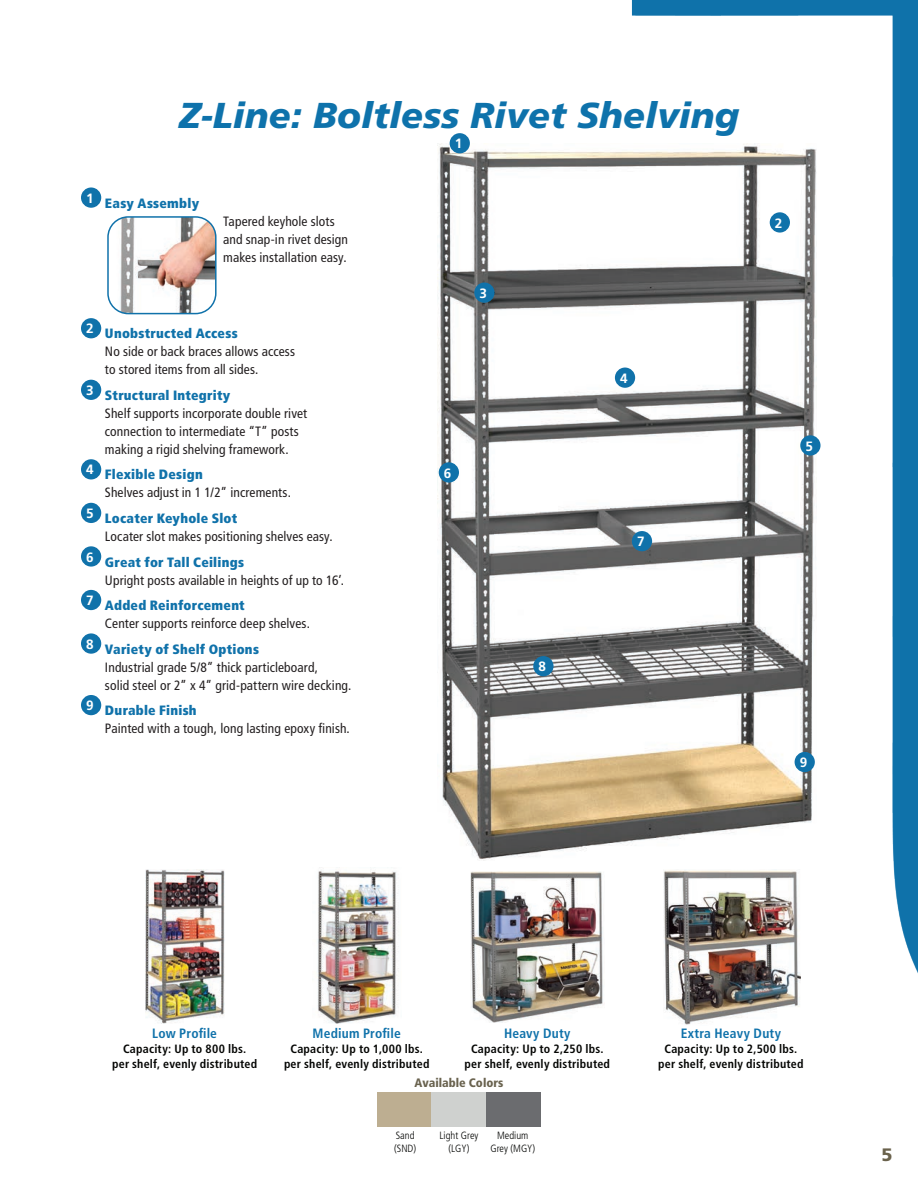
<style>
.page{position:relative;width:918px;height:1188px;background:#fff}
.page>*{position:absolute;margin:0;border:0;box-sizing:border-box;transform-origin:0 0}
.t1{font:italic 900 36px "Frutiger LT Std";color:#0e72ab}
.t2{font:900 18px "Frutiger LT Std";color:#6a624c}
.t3{font:condensed 13.5px/18px "Frutiger LT Std";letter-spacing:.01em;color:#231f20}
.t4{font:700 condensed 13.5px "Frutiger LT Std";letter-spacing:.015em;color:#1072aa}
.t5{font:900 condensed 13.5px "Frutiger LT Std";letter-spacing:.02em;color:#1072aa}
.t6{font:700 13.5px "Frutiger LT Std";color:#fff}
.t7{font:900 condensed 12.3px "Frutiger LT Std";color:#69624e}
.t8{font:700 condensed 12px/15px "Frutiger LT Std";letter-spacing:.015em;color:#040503;text-align:center}
.t9{font:300 condensed 10.5px/12.6px "Frutiger LT Std";color:#040503;text-align:center}
.s1{font-weight:900;color:#1072aa}
</style>
<div class="page">
<img style="left:438px;top:144px;width:190px;height:717px">
<img style="left:628px;top:0;width:290px;height:973px">
<div style="left:450px;top:133px;width:20px;height:20px;background:#1072aa;border-radius:50%"></div>
<div style="left:770px;top:212px;width:20px;height:21px;background:#1072aa;border-radius:50%"></div>
<div style="left:474px;top:283px;width:21px;height:20px;background:#1072aa;border-radius:50%"></div>
<div style="left:439px;top:462px;width:20px;height:21px;background:#1072aa;border-radius:50%"></div>
<div style="left:632px;top:531px;width:20px;height:20px;background:#1072aa;border-radius:50%"></div>
<div style="left:533px;top:656px;width:21px;height:20px;background:#1072aa;border-radius:50%"></div>
<div style="left:795px;top:752px;width:20px;height:20px;background:#1072aa;border-radius:50%"></div>
<div style="left:800px;top:435px;width:21px;height:21px;background:#1072aa;border-radius:50%"></div>
<div style="left:615px;top:368px;width:20px;height:20px;background:#1072aa;border-radius:50%"></div>
<div style="left:81px;top:187px;width:20px;height:21px;background:#1072aa;border-radius:50%"></div>
<div style="left:81px;top:318px;width:20px;height:20px;background:#1072aa;border-radius:50%"></div>
<div style="left:81px;top:380px;width:20px;height:20px;background:#1072aa;border-radius:50%"></div>
<div style="left:81px;top:459px;width:20px;height:20px;background:#1072aa;border-radius:50%"></div>
<div style="left:81px;top:503px;width:20px;height:20px;background:#1072aa;border-radius:50%"></div>
<div style="left:81px;top:546px;width:20px;height:21px;background:#1072aa;border-radius:50%"></div>
<div style="left:81px;top:590px;width:20px;height:20px;background:#1072aa;border-radius:50%"></div>
<div style="left:81px;top:633px;width:20px;height:21px;background:#1072aa;border-radius:50%"></div>
<div style="left:81px;top:695px;width:20px;height:20px;background:#1072aa;border-radius:50%"></div>
<img style="left:146px;top:869px;width:79px;height:155px">
<img style="left:317px;top:867px;width:82px;height:157px">
<img style="left:470px;top:871px;width:133px;height:151px">
<img style="left:663px;top:870px;width:138px;height:155px">
<img style="left:108px;top:219px;width:107px;height:95px">
<div style="left:107px;top:216px;width:110px;height:98px;border:2px solid #1072aa;border-radius:20px"></div>
<div style="left:378px;top:1092px;width:54px;height:35px;background:#bdae91"></div>
<div style="left:486px;top:1092px;width:54px;height:35px;background:#6b6c6f"></div>
<div style="left:432px;top:1092px;width:54px;height:35px;background:#cfd1cf"></div>
<h1 class="t1" style="left:179px;top:94px;width:562px">Z-Line: Boltless Rivet Shelving</h1>
<p class="t5" style="left:86px;top:195px;width:114px"><sup>1</sup> Easy Assembly</p>
<p class="t3" style="left:223px;top:212px;width:126px">Tapered keyhole slots and snap-in rivet design makes installation easy.</p>
<p class="t3" style="left:105px;top:325px;width:192px;text-indent:-19px"><sup>2</sup> <span class="s1">Unobstructed Access<br></span>No side or back braces allows access to stored items from all sides.</p>
<p class="t3" style="left:105px;top:386px;width:204px;text-indent:-19px"><sup>3</sup> <span class="s1">Structural Integrity<br></span>Shelf supports incorporate double rivet connection to intermediate “T” posts making a rigid shelving framework.</p>
<p class="t3" style="left:105px;top:466px;width:188px;text-indent:-19px"><sup>4</sup> <span class="s1">Flexible Design<br></span>Shelves adjust in 1 1/2” increments.</p>
<p class="t3" style="left:105px;top:509px;width:229px;text-indent:-19px"><sup>5</sup> <span class="s1">Locater Keyhole Slot<br></span>Locater slot makes positioning shelves easy.</p>
<p class="t3" style="left:105px;top:553px;width:241px;text-indent:-19px"><sup>6</sup> <span class="s1">Great for Tall Ceilings<br></span>Upright posts available in heights of up to 16’.</p>
<p class="t3" style="left:105px;top:597px;width:206px;text-indent:-19px"><sup>7</sup> <span class="s1">Added Reinforcement<br></span>Center supports reinforce deep shelves.</p>
<p class="t3" style="left:105px;top:640px;width:248px;text-indent:-19px"><sup>8</sup> <span class="s1">Variety of Shelf Options<br></span>Industrial grade 5/8” thick particleboard,<br>solid steel or 2” x 4” grid-pattern wire decking.</p>
<p class="t3" style="left:105px;top:702px;width:246px;text-indent:-19px"><sup>9</sup> <span class="s1">Durable Finish<br></span>Painted with a tough, long lasting epoxy finish.</p>
<p class="t6" style="left:455px;top:136px;width:9px">1</p>
<p class="t6" style="left:480px;top:285px;width:9px">3</p>
<p class="t6" style="left:444px;top:465px;width:9px">6</p>
<p class="t6" style="left:539px;top:659px;width:9px">8</p>
<p class="t6" style="left:620px;top:370px;width:9px">4</p>
<p class="t6" style="left:637px;top:534px;width:9px">7</p>
<p class="t6" style="left:775px;top:215px;width:9px">2</p>
<p class="t6" style="left:806px;top:438px;width:9px">5</p>
<p class="t6" style="left:800px;top:754px;width:9px">9</p>
<p class="t4" style="left:152px;top:1025px;width:66px">Low Profile</p>
<p class="t8" style="left:112px;top:1041px;width:147px">Capacity: Up to 800 lbs.<br>per shelf, evenly distributed</p>
<p class="t4" style="left:313px;top:1025px;width:90px">Medium Profile</p>
<p class="t8" style="left:284px;top:1041px;width:147px">Capacity: Up to 1,000 lbs. per shelf, evenly distributed</p>
<p class="t4" style="left:504px;top:1025px;width:68px">Heavy Duty</p>
<p class="t8" style="left:465px;top:1041px;width:147px">Capacity: Up to 2,250 lbs. per shelf, evenly distributed</p>
<p class="t7" style="left:415px;top:1075px;width:90px">Available Colors</p>
<p class="t9" style="left:394px;top:1129px;width:23px;text-align:left">Sand (SND)</p>
<p class="t9" style="left:491px;top:1129px;width:46px">Medium<br>Grey (MGY)</p>
<p class="t9" style="left:440px;top:1129px;width:40px">Light Grey (LGY)</p>
<p class="t4" style="left:681px;top:1025px;width:102px">Extra Heavy Duty</p>
<p class="t8" style="left:658px;top:1041px;width:147px">Capacity: Up to 2,500 lbs. per shelf, evenly distributed</p>
<h2 class="t2" style="left:881px;top:1144px;width:13px">5</h2>
</div>
